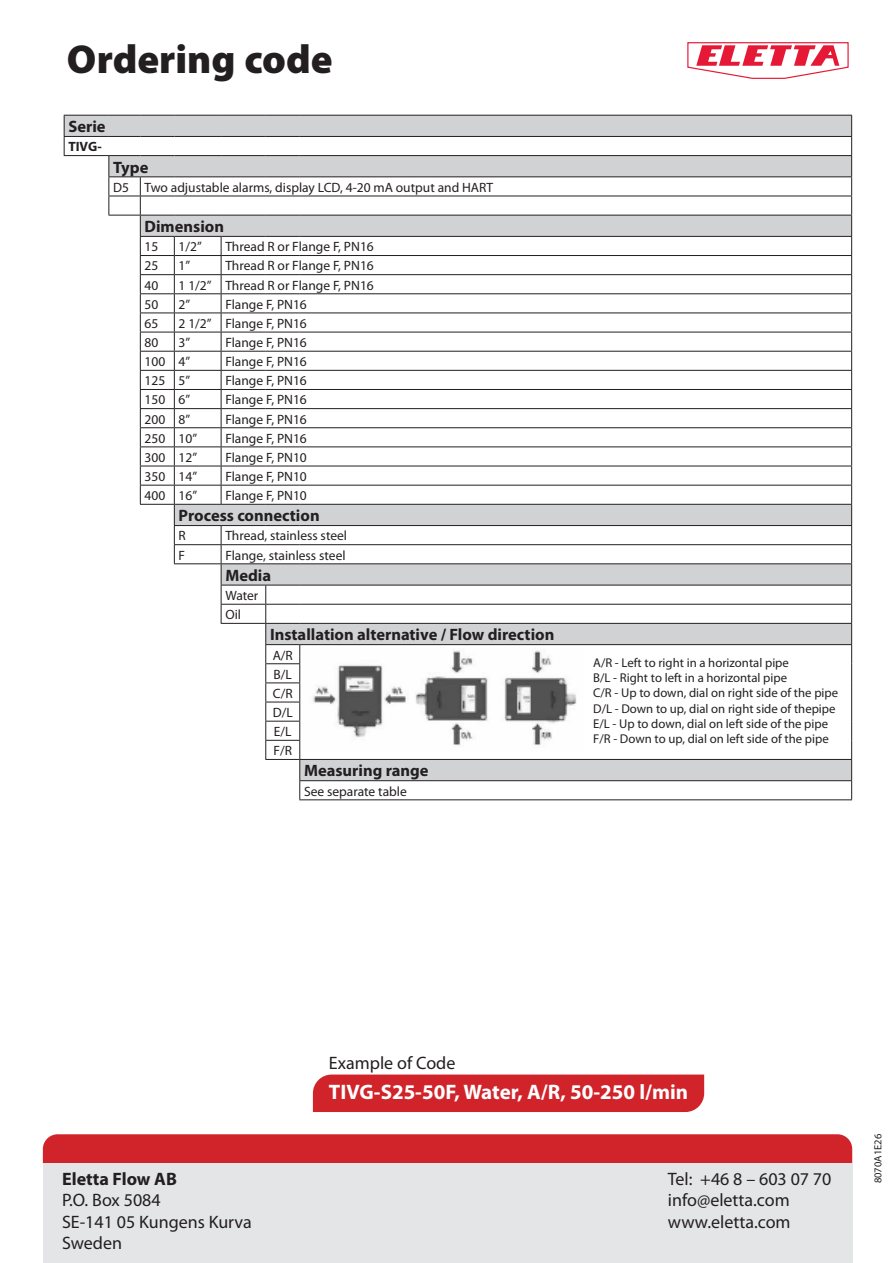
<style>
.page{position:relative;width:893px;height:1263px;background:#fff}
.page>*{position:absolute;margin:0;border:0;box-sizing:border-box;transform-origin:0 0}
.t1{font:900 40.5px "Myriad Pro";color:#231f20}
.t2{font:700 21px "Myriad Pro";color:#fff}
.t3{font:18px "Myriad Pro";color:#231f20}
.t4{font:700 18px "Myriad Pro";color:#231f20}
.t5{font:700 16.5px "Myriad Pro";color:#231f20}
.t6{font:13.5px "Myriad Pro";color:#231f20}
.t7{font:700 13.5px "Myriad Pro";color:#231f20}
.t8{font:12.75px/15.3px "Myriad Pro";color:#231f20}
.t9{font:10.5px "Myriad Pro";color:#231f20}
</style>
<div class="page">
<div style="left:43px;top:1134px;width:809px;height:30px;background:#d1232a"></div>
<div style="left:313px;top:1074px;width:391px;height:38px;background:#d1232a"></div>
<div style="left:43px;top:1164px;width:809px;height:99px;background:#e4e5e7"></div>
<svg style="left:687px;top:42px;width:162px;height:37px"></svg>
<svg style="left:64px;top:156px;width:110px;height:408px"></svg>
<hr style="left:140px;top:196px;width:34px;height:1px;background:#231f20">
<hr style="left:64px;top:115px;width:45px;height:1px;background:#231f20">
<hr style="left:109px;top:115px;width:31px;height:1px;background:#231f20">
<hr style="left:140px;top:115px;width:34px;height:1px;background:#231f20">
<hr style="left:174px;top:115px;width:47px;height:1px;background:#231f20">
<hr style="left:221px;top:115px;width:45px;height:1px;background:#231f20">
<hr style="left:266px;top:115px;width:34px;height:1px;background:#231f20">
<hr style="left:300px;top:115px;width:552px;height:1px;background:#231f20">
<hr style="left:140px;top:176px;width:34px;height:1px;background:#231f20">
<hr style="left:108px;top:176px;width:32px;height:1px;background:#231f20">
<hr style="left:64px;top:136px;width:45px;height:1px;background:#231f20">
<svg style="left:64px;top:116px;width:1px;height:39px"></svg>
<hr style="left:109px;top:136px;width:31px;height:1px;background:#231f20">
<hr style="left:140px;top:136px;width:34px;height:1px;background:#231f20">
<hr style="left:64px;top:155px;width:45px;height:1px;background:#231f20">
<hr style="left:109px;top:155px;width:31px;height:1px;background:#231f20">
<hr style="left:140px;top:155px;width:34px;height:1px;background:#231f20">
<hr style="left:108px;top:196px;width:32px;height:1px;background:#231f20">
<svg style="left:108px;top:156px;width:1px;height:59px"></svg>
<hr style="left:108px;top:215px;width:32px;height:1px;background:#231f20">
<hr style="left:140px;top:255px;width:34px;height:1px;background:#231f20">
<hr style="left:140px;top:274px;width:34px;height:1px;background:#231f20">
<hr style="left:140px;top:293px;width:34px;height:1px;background:#231f20">
<hr style="left:140px;top:313px;width:34px;height:1px;background:#231f20">
<hr style="left:140px;top:332px;width:34px;height:1px;background:#231f20">
<hr style="left:140px;top:351px;width:34px;height:1px;background:#231f20">
<hr style="left:140px;top:370px;width:34px;height:1px;background:#231f20">
<hr style="left:140px;top:389px;width:34px;height:1px;background:#231f20">
<hr style="left:140px;top:408px;width:34px;height:1px;background:#231f20">
<hr style="left:140px;top:427px;width:34px;height:1px;background:#231f20">
<hr style="left:140px;top:446px;width:34px;height:1px;background:#231f20">
<hr style="left:140px;top:466px;width:34px;height:1px;background:#231f20">
<hr style="left:140px;top:485px;width:34px;height:1px;background:#231f20">
<hr style="left:140px;top:504px;width:34px;height:1px;background:#231f20">
<hr style="left:140px;top:215px;width:34px;height:1px;background:#231f20">
<svg style="left:140px;top:177px;width:1px;height:327px"></svg>
<hr style="left:140px;top:236px;width:34px;height:1px;background:#231f20">
<svg style="left:174px;top:116px;width:678px;height:683px"></svg>
<hr style="left:299px;top:799px;width:553px;height:1px;background:#231f20">
<img style="left:304px;top:648px;width:280px;height:104px">
<p class="t1" style="left:67px;top:36px;width:267px">Ordering code</p>
<p class="t5" style="left:68px;top:116px;width:39px">Serie</p>
<p class="t7" style="left:68px;top:138px;width:35px">TIVG-</p>
<p class="t5" style="left:113px;top:156px;width:37px">Type</p>
<p class="t6" style="left:113px;top:179px;width:17px">D5</p>
<p class="t6" style="left:145px;top:179px;width:350px">Two adjustable alarms, display LCD, 4-20 mA output and HART</p>
<p class="t5" style="left:145px;top:216px;width:81px">Dimension</p>
<p class="t6" style="left:145px;top:238px;width:15px">15</p>
<p class="t6" style="left:179px;top:238px;width:25px">1/2”</p>
<p class="t6" style="left:225px;top:238px;width:150px">Thread R or Flange F, PN16</p>
<p class="t6" style="left:145px;top:258px;width:15px">25</p>
<p class="t6" style="left:179px;top:258px;width:13px">1”</p>
<p class="t6" style="left:225px;top:258px;width:150px">Thread R or Flange F, PN16</p>
<p class="t6" style="left:145px;top:277px;width:15px">40</p>
<p class="t6" style="left:179px;top:277px;width:35px">1 1/2”</p>
<p class="t6" style="left:225px;top:277px;width:150px">Thread R or Flange F, PN16</p>
<p class="t6" style="left:145px;top:296px;width:15px">50</p>
<p class="t6" style="left:179px;top:296px;width:13px">2”</p>
<p class="t6" style="left:225px;top:296px;width:83px">Flange F, PN16</p>
<p class="t6" style="left:145px;top:315px;width:15px">65</p>
<p class="t6" style="left:179px;top:315px;width:35px">2 1/2”</p>
<p class="t6" style="left:225px;top:315px;width:83px">Flange F, PN16</p>
<p class="t6" style="left:145px;top:334px;width:15px">80</p>
<p class="t6" style="left:179px;top:334px;width:13px">3”</p>
<p class="t6" style="left:225px;top:334px;width:83px">Flange F, PN16</p>
<p class="t6" style="left:145px;top:353px;width:22px">100</p>
<p class="t6" style="left:179px;top:353px;width:13px">4”</p>
<p class="t6" style="left:225px;top:353px;width:83px">Flange F, PN16</p>
<p class="t6" style="left:145px;top:372px;width:22px">125</p>
<p class="t6" style="left:179px;top:372px;width:13px">5”</p>
<p class="t6" style="left:225px;top:372px;width:83px">Flange F, PN16</p>
<p class="t6" style="left:145px;top:391px;width:22px">150</p>
<p class="t6" style="left:179px;top:391px;width:13px">6”</p>
<p class="t6" style="left:225px;top:391px;width:83px">Flange F, PN16</p>
<p class="t6" style="left:145px;top:411px;width:22px">200</p>
<p class="t6" style="left:179px;top:411px;width:13px">8”</p>
<p class="t6" style="left:225px;top:411px;width:83px">Flange F, PN16</p>
<p class="t6" style="left:145px;top:430px;width:22px">250</p>
<p class="t6" style="left:179px;top:430px;width:20px">10”</p>
<p class="t6" style="left:225px;top:430px;width:83px">Flange F, PN16</p>
<p class="t6" style="left:145px;top:449px;width:22px">300</p>
<p class="t6" style="left:179px;top:449px;width:20px">12”</p>
<p class="t6" style="left:225px;top:449px;width:83px">Flange F, PN10</p>
<p class="t6" style="left:145px;top:468px;width:22px">350</p>
<p class="t6" style="left:179px;top:468px;width:20px">14”</p>
<p class="t6" style="left:225px;top:468px;width:83px">Flange F, PN10</p>
<p class="t6" style="left:145px;top:487px;width:22px">400</p>
<p class="t6" style="left:179px;top:487px;width:20px">16”</p>
<p class="t6" style="left:225px;top:487px;width:83px">Flange F, PN10</p>
<p class="t5" style="left:179px;top:505px;width:143px">Process connection</p>
<p class="t6" style="left:179px;top:528px;width:9px">R</p>
<p class="t6" style="left:225px;top:528px;width:123px">Thread, stainless steel</p>
<p class="t6" style="left:179px;top:547px;width:8px">F</p>
<p class="t6" style="left:225px;top:547px;width:122px">Flange, stainless steel</p>
<p class="t5" style="left:225px;top:564px;width:47px">Media</p>
<p class="t6" style="left:225px;top:587px;width:34px">Water</p>
<p class="t6" style="left:225px;top:606px;width:17px">Oil</p>
<p class="t5" style="left:270px;top:624px;width:286px">Installation alternative / Flow direction</p>
<p class="t6" style="left:273px;top:647px;width:22px">A/R</p>
<p class="t6" style="left:274px;top:666px;width:20px">B/L</p>
<p class="t6" style="left:273px;top:685px;width:21px">C/R</p>
<p class="t6" style="left:273px;top:704px;width:21px">D/L</p>
<p class="t6" style="left:274px;top:723px;width:19px">E/L</p>
<p class="t6" style="left:274px;top:742px;width:20px">F/R</p>
<p class="t5" style="left:304px;top:760px;width:126px">Measuring range</p>
<p class="t6" style="left:304px;top:783px;width:104px">See separate table</p>
<p class="t8" style="left:593px;top:654px;width:197px">A/R - Left to right in a horizontal pipe</p>
<p class="t8" style="left:593px;top:670px;width:195px">B/L - Right to left in a horizontal pipe</p>
<p class="t8" style="left:593px;top:685px;width:247px">C/R - Up to down, dial on right side of the pipe D/L - Down to up, dial on right side of thepipe E/L - Up to down, dial on left side of the pipe F/R - Down to up, dial on left side of the pipe</p>
<p class="t4" style="left:62px;top:1167px;width:116px">Eletta Flow AB</p>
<p class="t3" style="left:62px;top:1189px;width:100px">P.O. Box 5084</p>
<p class="t3" style="left:62px;top:1211px;width:191px">SE-141 05 Kungens Kurva</p>
<p class="t3" style="left:62px;top:1232px;width:61px">Sweden</p>
<p class="t3" style="left:329px;top:1052px;width:128px">Example of Code</p>
<p class="t2" style="left:329px;top:1078px;width:361px">TIVG-S25-50F, Water, A/R, 50-250 l/min</p>
<p class="t3" style="left:668px;top:1167px;width:165px">Tel: +46 8 – 603 07 70</p>
<p class="t3" style="left:668px;top:1189px;width:123px">info@eletta.com</p>
<p class="t3" style="left:668px;top:1211px;width:124px">www.eletta.com</p>
<p class="t9" style="left:871px;top:1183px;width:51px;rotate:-90deg">8070A1E26</p>
</div>
